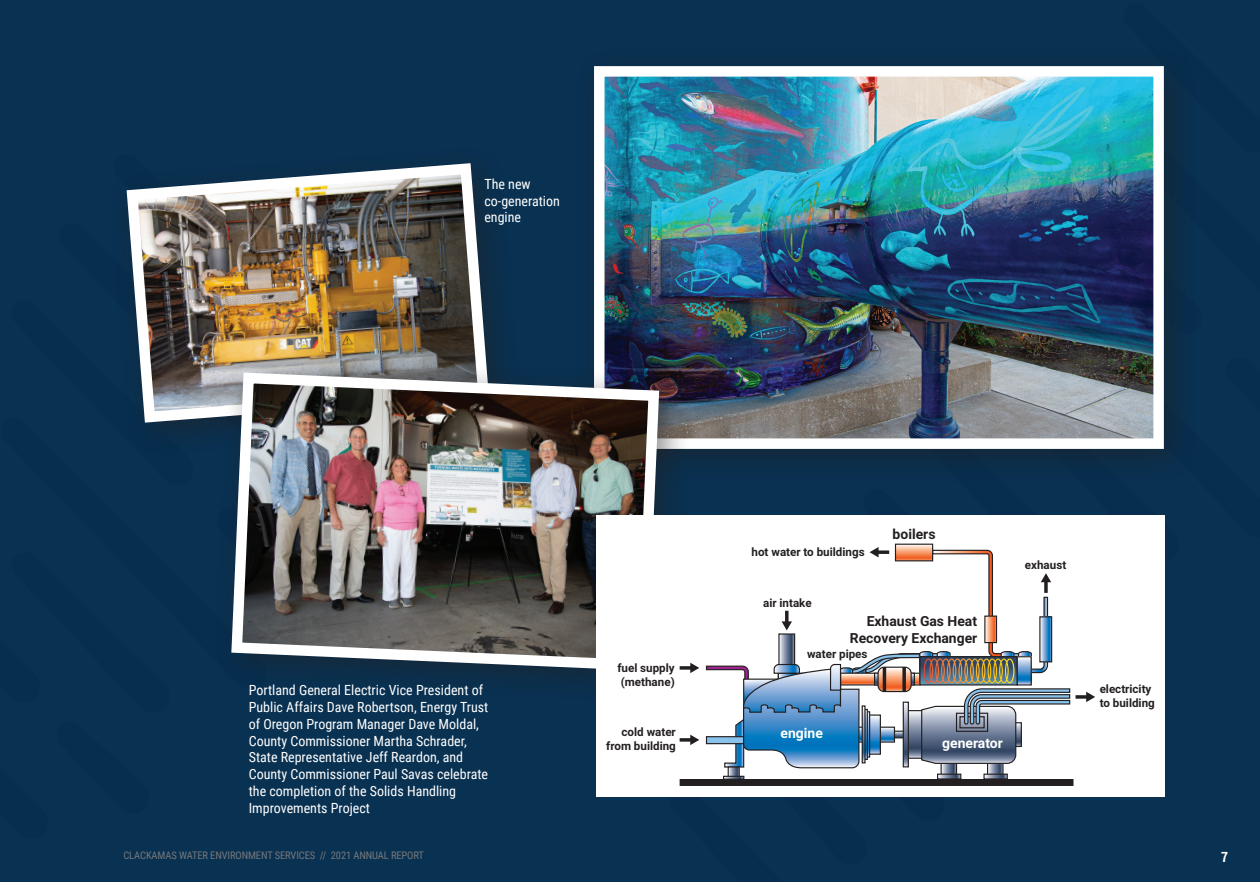
<style>
.page{position:relative;width:1260px;height:882px;background:#093151}
.page>*{position:absolute;margin:0;border:0;box-sizing:border-box;transform-origin:0 0}
.t1{font:14px/16.8px "Roboto Condensed";color:#fff}
.t2{font:700 14px/16.8px "Roboto";color:#231f20;text-align:right}
.t3{font:700 14px "Roboto";color:#fff}
.t4{font:700 14px "Roboto Condensed";color:#fff}
.t5{font:700 11.55px/14px "Roboto";color:#231f20}
.t6{font:10.5px "Roboto Condensed";letter-spacing:-.01em;color:#76787b}
</style>
<div class="page">
<img style="left:605px;top:77px;width:64px;height:278px">
<img style="left:126px;top:163px;width:368px;height:265px">
<div style="left:213px;top:355px;width:480px;height:349px;background:#231f20;opacity:.5"></div>
<img style="left:226px;top:367px;width:439px;height:309px">
<div style="left:597px;top:515px;width:568px;height:282px;background:#fff"></div>
<img style="left:669px;top:66px;width:507px;height:720px">
<p class="t1" style="left:484px;top:175px;width:77px">The new co-generation engine</p>
<p class="t5" style="left:752px;top:545px;width:115px">hot water to buildings</p>
<p class="t5" style="left:763px;top:595px;width:50px">air intake</p>
<p class="t2" style="left:893px;top:525px;width:44px">boilers</p>
<p class="t2" style="left:850px;top:612px;width:129px">Exhaust Gas Heat<br>Recovery Exchanger</p>
<p class="t5" style="left:807px;top:646px;width:62px">water pipes</p>
<p class="t5" style="left:1025px;top:557px;width:43px">exhaust</p>
<p class="t5" style="left:617px;top:660px;width:59px">fuel supply (methane)</p>
<p class="t5" style="left:606px;top:724px;width:71px;text-align:right">cold water from building</p>
<p class="t5" style="left:1100px;top:681px;width:57px">electricity to building</p>
<p class="t1" style="left:249px;top:681px;width:241px">Portland General Electric Vice President of Public Affairs Dave Robertson, Energy Trust of Oregon Program Manager Dave Moldal, County Commissioner Martha Schrader, State Representative Jeff Reardon, and County Commissioner Paul Savas celebrate the completion of the Solids Handling Improvements Project</p>
<p class="t6" style="left:123px;top:848px;width:302px">CLACKAMAS WATER ENVIRONMENT SERVICES // 2021 ANNUAL REPORT</p>
<p class="t4" style="left:1221px;top:847px;width:8px">7</p>
<p class="t3" style="left:781px;top:723px;width:44px">engine</p>
<p class="t3" style="left:942px;top:734px;width:62px">generator</p>
</div>
